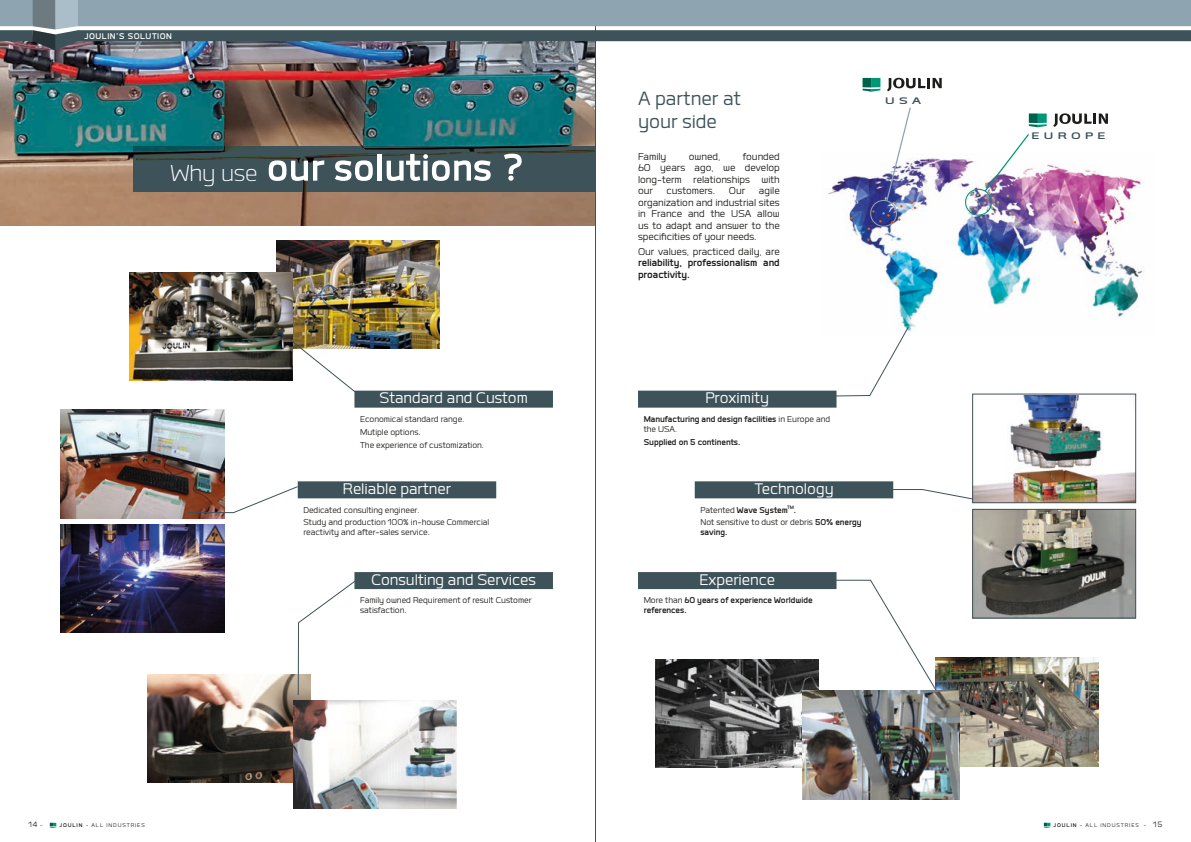
<style>
.page{position:relative;width:1191px;height:842px;background:#fff}
.page>*{position:absolute;margin:0;border:0;box-sizing:border-box;transform-origin:0 0}
.Titre_9_G{font:50px "Labrador A Bold";color:#fff}
.SOUS_TITRE_8{font:25px "Labrador A Regular";color:#3d5259}
.TITRE_FILET_6{font:20px "Labrador A Regular";color:#fff}
.Txt_1{font:13px/11.5px "Labrador A Regular";color:#1d1d1b;text-align:justify}
.Txt_1-2{font:13px/11.5px "Labrador A Bold";color:#1d1d1b;text-align:justify}
.TITRE_7{font:12.3px "Labrador B Bold";letter-spacing:.25em;color:#3d5259;scale:1.43 1}
.Txt_2{font:11px/10px "Labrador A Regular";color:#1d1d1b}
.Txt_2-2{font:11px/10px "Labrador A Bold";color:#1d1d1b}
.Titre_9_G-2{font:10.8px "Labrador A Bold";letter-spacing:.05em;color:#fff}
.t1{font:10px "Labrador A Regular";color:#1d1d1b}
.t2{font:7px "Labrador A Regular";letter-spacing:.13em;color:#1d1d1b}
.s1{font-family:"Labrador A Light";font-size:30px}
.s2{font-family:"Labrador A Regular"}
.s3{font-family:"Labrador A Bold"}
.s4{font-size:7px}
.s5{font-size:10px}
</style>
<div class="page">
<img style="left:0;top:51px;width:595px;height:174px">
<img style="left:828px;top:158px;width:316px;height:174px">
<div style="left:1037px;top:114px;width:9px;height:9px;background:#009776"></div>
<div style="left:1028px;top:114px;width:9px;height:9px;background:#00614c"></div>
<svg style="left:1028px;top:124px;width:18px;height:3px"></svg>
<svg style="left:1053px;top:113px;width:55px;height:14px"></svg>
<div style="left:871px;top:78px;width:9px;height:9px;background:#009776"></div>
<div style="left:862px;top:78px;width:9px;height:9px;background:#00614c"></div>
<svg style="left:862px;top:89px;width:18px;height:3px"></svg>
<svg style="left:887px;top:78px;width:54px;height:13px"></svg>
<img style="left:964px;top:134px;width:66px;height:92px">
<img style="left:867px;top:107px;width:49px;height:123px">
<img style="left:61px;top:410px;width:163px;height:108px">
<img style="left:61px;top:524px;width:163px;height:109px">
<img style="left:655px;top:659px;width:163px;height:109px">
<img style="left:937px;top:658px;width:161px;height:108px">
<div style="left:133px;top:146px;width:462px;height:45px;background:#3d5259"></div>
<img style="left:802px;top:691px;width:158px;height:108px">
<img style="left:147px;top:675px;width:163px;height:108px">
<img style="left:276px;top:240px;width:163px;height:109px">
<img style="left:129px;top:272px;width:163px;height:109px">
<img style="left:293px;top:700px;width:163px;height:109px">
<img style="left:974px;top:511px;width:159px;height:105px">
<div style="left:972px;top:509px;width:163px;height:109px;border:1px solid #3d5259"></div>
<img style="left:974px;top:396px;width:159px;height:105px">
<div style="left:972px;top:394px;width:163px;height:109px;border:1px solid #3d5259"></div>
<hr style="left:595px;top:0;width:1px;height:842px;background:#3d5259">
<div style="left:354px;top:391px;width:199px;height:17px;background:#3d5259"></div>
<div style="left:298px;top:481px;width:198px;height:17px;background:#3d5259"></div>
<div style="left:354px;top:572px;width:199px;height:17px;background:#3d5259"></div>
<div style="left:694px;top:481px;width:199px;height:17px;background:#3d5259"></div>
<div style="left:638px;top:572px;width:198px;height:17px;background:#3d5259"></div>
<div style="left:638px;top:391px;width:198px;height:17px;background:#3d5259"></div>
<img style="left:241px;top:338px;width:116px;height:56px">
<svg style="left:832px;top:326px;width:77px;height:71px"></svg>
<svg style="left:186px;top:485px;width:113px;height:29px"></svg>
<svg style="left:297px;top:579px;width:61px;height:117px"></svg>
<svg style="left:830px;top:579px;width:107px;height:112px"></svg>
<svg style="left:888px;top:488px;width:85px;height:12px"></svg>
<svg style="left:1043px;top:823px;width:7px;height:5px"></svg>
<svg style="left:50px;top:823px;width:6px;height:5px"></svg>
<svg style="left:0;top:0;width:1191px;height:51px"></svg>
<p class="Titre_9_G-2" style="left:84px;top:30px;width:89px">JOULIN’S SOLUTION</p>
<p class="Titre_9_G" style="left:171px;top:142px;width:355px"><span class="s1">Why use</span> our solutions ?</p>
<p class="TITRE_FILET_6" style="left:379px;top:388px;width:150px">Standard and Custom</p>
<p class="Txt_2" style="left:360px;top:414px;width:106px">Economical standard range.</p>
<p class="Txt_2" style="left:360px;top:426px;width:62px">Mutiple options.</p>
<p class="Txt_2" style="left:360px;top:439px;width:125px">The experience of customization.</p>
<p class="TITRE_FILET_6" style="left:343px;top:479px;width:109px">Reliable partner</p>
<p class="Txt_2" style="left:303px;top:504px;width:118px">Dedicated consulting engineer.</p>
<p class="Txt_2" style="left:303px;top:517px;width:187px">Study and production 100% in-house Commercial reactivity and after-sales service.</p>
<p class="TITRE_FILET_6" style="left:372px;top:569px;width:166px">Consulting and Services</p>
<p class="Txt_2" style="left:360px;top:595px;width:173px">Family owned Requirement of result Customer satisfaction.</p>
<p class="SOUS_TITRE_8" style="left:638px;top:86px;width:104px">A partner at</p>
<p class="TITRE_7" style="left:885px;top:94px;width:27px">USA</p>
<p class="SOUS_TITRE_8" style="left:638px;top:109px;width:80px">your side</p>
<p class="Txt_1" style="left:638px;top:150px;width:30px">Family</p>
<p class="Txt_1" style="left:689px;top:150px;width:33px">owned,</p>
<p class="Txt_1" style="left:638px;top:150px;width:143px;text-indent:105px">founded 60 years ago, we develop long-term relationships with our customers. Our agile organization and industrial sites in France and the USA allow us to adapt and answer to the specificities of your needs.</p>
<p class="Txt_1-2" style="left:638px;top:245px;width:143px"><span class="s2">Our values, practiced daily, are </span>reliability, professionalism and proactivity.</p>
<p class="TITRE_FILET_6" style="left:705px;top:388px;width:65px">Proximity</p>
<p class="Txt_2-2" style="left:643px;top:414px;width:188px">Manufacturing and design facilities <span class="s2">in Europe and the USA.</span></p>
<p class="Txt_2-2" style="left:643px;top:436px;width:98px">Supplied on 5 continents.</p>
<p class="TITRE_FILET_6" style="left:754px;top:479px;width:81px">Technology</p>
<p class="Txt_2-2" style="left:700px;top:504px;width:97px"><span class="s2">Patented</span> Wave System<sup>TM</sup>.</p>
<p class="Txt_2" style="left:700px;top:517px;width:163px">Not sensitive to dust or debris <span class="s3">50% energy saving.</span></p>
<p class="TITRE_FILET_6" style="left:699px;top:569px;width:77px">Experience</p>
<p class="Txt_2-2" style="left:643px;top:595px;width:170px"><span class="s2">More than</span> 60 years of experience Worldwide references.</p>
<p class="TITRE_7" style="left:1031px;top:130px;width:53px">EUROPE</p>
<p class="t1" style="left:28px;top:819px;width:16px">14 <span class="s4">-</span></p>
<p class="t2" style="left:59px;top:821px;width:87px"><span class="s3">JOULIN</span> - ALL INDUSTRIES</p>
<p class="t2" style="left:1053px;top:821px;width:111px"><span class="s3">JOULIN</span> - ALL INDUSTRIES - <span class="s5">15</span></p>
</div>
